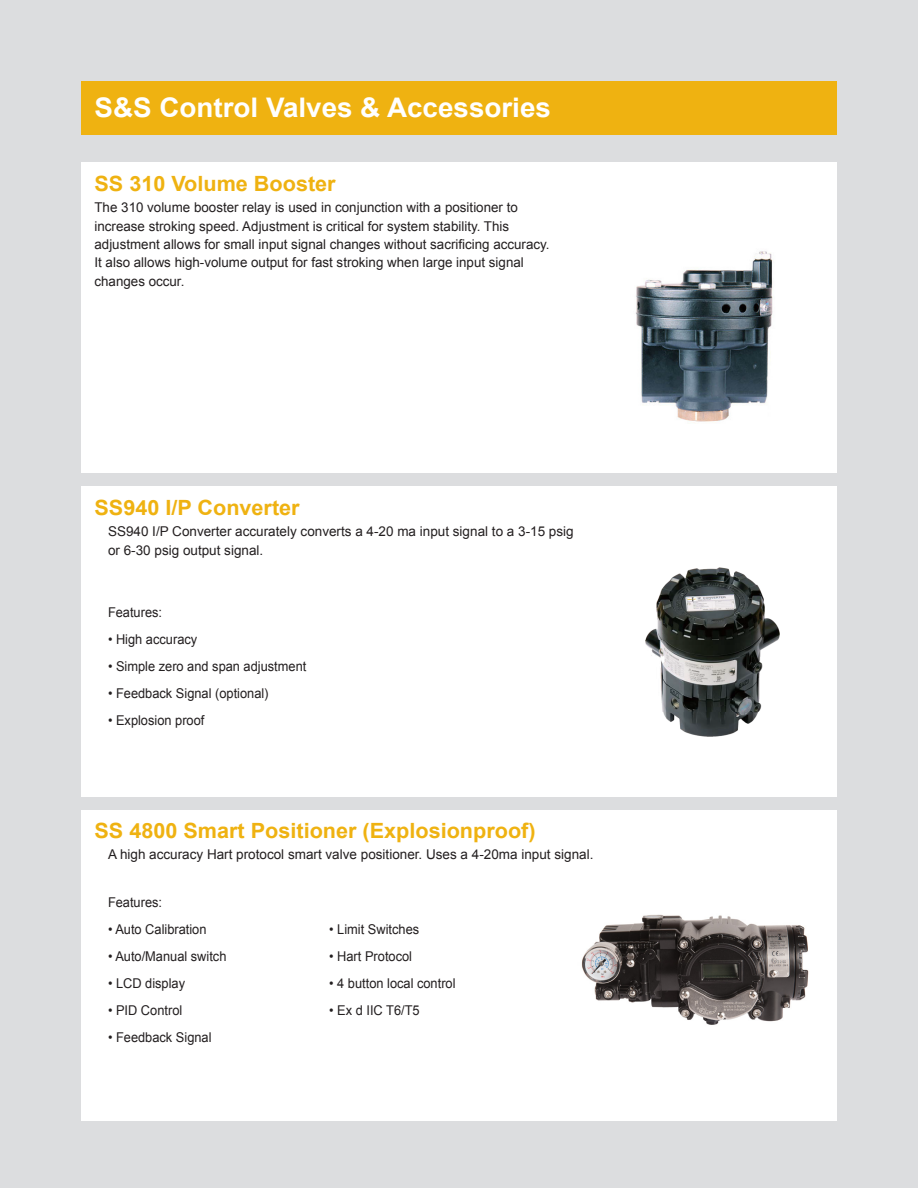
<style>
.page{position:relative;width:918px;height:1188px;background:#dcdddf}
.page>*{position:absolute;margin:0;border:0;box-sizing:border-box;transform-origin:0 0}
.t1{font:700 27px "Arial";color:#fff}
.t2{font:700 21px "Arial";color:#efb211}
.t3{font:13.5px/18.3px "Arial";color:#231f20}
.t4{font:13.5px "Arial";color:#231f20;scale:.95 1}
</style>
<div class="page">
<div style="left:81px;top:486px;width:756px;height:310px;background:#fff"></div>
<div style="left:81px;top:81px;width:756px;height:54px;background:#efb211"></div>
<div style="left:81px;top:162px;width:756px;height:310px;background:#fff"></div>
<div style="left:81px;top:810px;width:756px;height:310px;background:#fff"></div>
<img style="left:581px;top:914px;width:228px;height:111px">
<img style="left:636px;top:251px;width:137px;height:171px">
<img style="left:645px;top:568px;width:134px;height:168px">
<p class="t1" style="left:94px;top:90px;width:458px">S&amp;S Control Valves &amp; Accessories</p>
<p class="t2" style="left:94px;top:170px;width:243px">SS 310 Volume Booster</p>
<p class="t3" style="left:94px;top:199px;width:457px">The 310 volume booster relay is used in conjunction with a positioner to increase stroking speed. Adjustment is critical for system stability. This adjustment allows for small input signal changes without sacrificing accuracy.<br>It also allows high-volume output for fast stroking when large input signal changes occur.</p>
<p class="t2" style="left:94px;top:494px;width:207px">SS940 I/P Converter</p>
<p class="t3" style="left:108px;top:523px;width:467px">SS940 I/P Converter accurately converts a 4-20 ma input signal to a 3-15 psig</p>
<p class="t3" style="left:108px;top:541px;width:157px">or 6-30 psig output signal.</p>
<p class="t4" style="left:108px;top:603px;width:59px">Features:</p>
<p class="t4" style="left:108px;top:630px;width:96px">• High accuracy</p>
<p class="t4" style="left:108px;top:657px;width:210px">• Simple zero and span adjustment</p>
<p class="t4" style="left:108px;top:684px;width:171px">• Feedback Signal (optional)</p>
<p class="t4" style="left:108px;top:711px;width:103px">• Explosion proof</p>
<p class="t2" style="left:94px;top:816px;width:443px">SS 4800 Smart Positioner (Explosionproof)</p>
<p class="t3" style="left:108px;top:846px;width:487px">A high accuracy Hart protocol smart valve positioner. Uses a 4-20ma input signal.</p>
<p class="t4" style="left:108px;top:894px;width:59px">Features:</p>
<p class="t4" style="left:108px;top:921px;width:105px">• Auto Calibration</p>
<p class="t4" style="left:108px;top:948px;width:126px">• Auto/Manual switch</p>
<p class="t4" style="left:108px;top:975px;width:83px">• LCD display</p>
<p class="t4" style="left:108px;top:1002px;width:80px">• PID Control</p>
<p class="t4" style="left:108px;top:1029px;width:111px">• Feedback Signal</p>
<p class="t4" style="left:329px;top:921px;width:96px">• Limit Switches</p>
<p class="t4" style="left:329px;top:948px;width:89px">• Hart Protocol</p>
<p class="t4" style="left:329px;top:975px;width:135px">• 4 button local control</p>
<p class="t4" style="left:329px;top:1002px;width:97px">• Ex d IIC T6/T5</p>
</div>
